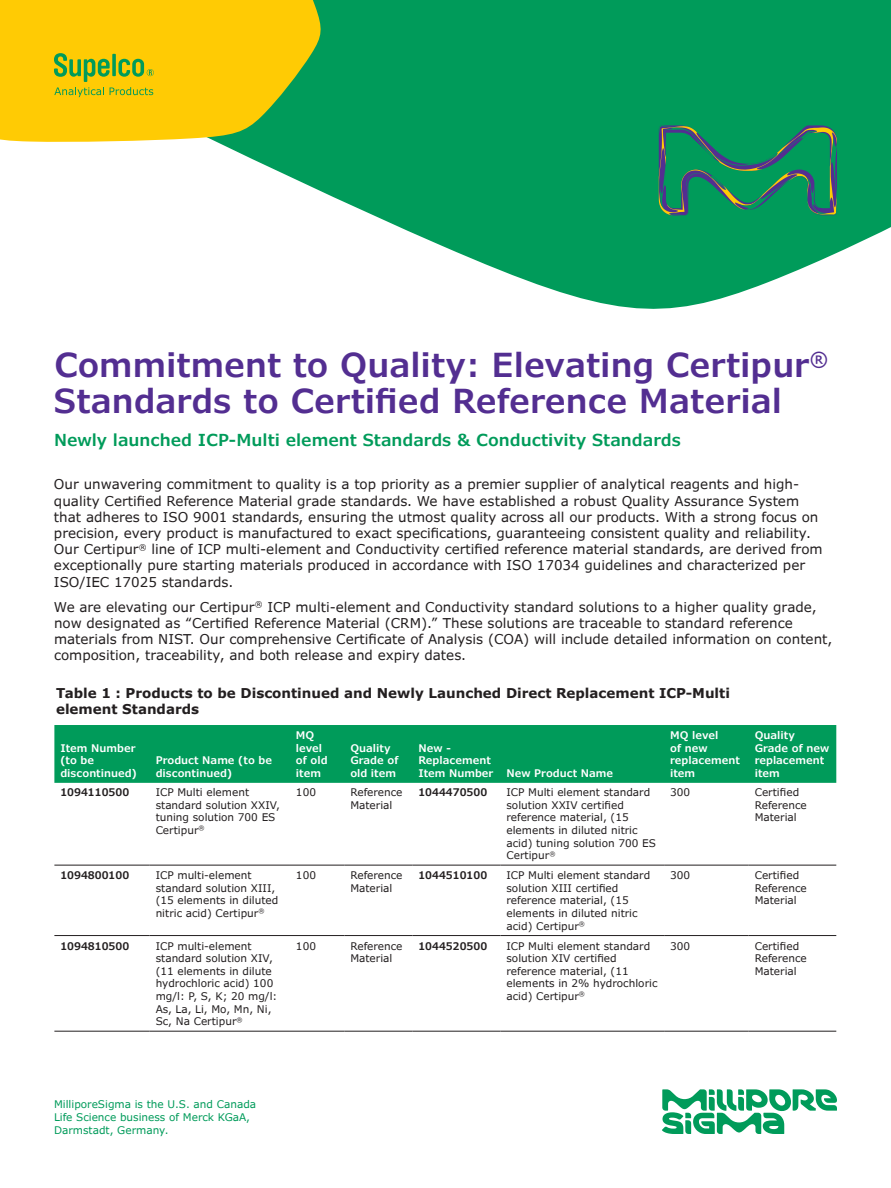
<style>
.page{position:relative;width:891px;height:1188px;background:#fff}
.page>*{position:absolute;margin:0;border:0;box-sizing:border-box;transform-origin:0 0}
.t1{font:600 33px/36px "Verdana Pro";color:#532e91}
.t2{font:600 16.5px "Verdana Pro";color:#009b5a}
.t3{font:13.5px/16.2px "Verdana Pro";color:#231f20}
.t4{font:700 13.5px/16.2px "Verdana Pro";color:#231f20}
.t5{font:10.5px/12.6px "Verdana Pro";color:#231f20}
.t6{font:600 10.5px/12.6px "Verdana Pro";color:#fff}
.t7{font:10.5px/12.6px "Verdana Pro";color:#009b5a}
.t8{font:600 10.5px "Verdana Pro";color:#231f20}
</style>
<div class="page">
<svg style="left:219px;top:0;width:672px;height:309px;fill:#009b5a"></svg>
<svg style="left:0;top:0;width:323px;height:143px;background:#e2c610"></svg>
<svg style="left:54px;top:53px;width:100px;height:44px;background:#babd1a"></svg>
<svg style="left:659px;top:125px;width:178px;height:90px;background:#1b8860"></svg>
<div style="left:54px;top:725px;width:782px;height:58px;background:#009b5a"></div>
<hr style="left:54px;top:1031px;width:96px;height:1px;background:#231f20">
<hr style="left:150px;top:1031px;width:140px;height:1px;background:#231f20">
<hr style="left:290px;top:1031px;width:54px;height:1px;background:#231f20">
<hr style="left:344px;top:1031px;width:68px;height:1px;background:#231f20">
<hr style="left:412px;top:1031px;width:89px;height:1px;background:#231f20">
<hr style="left:501px;top:1031px;width:163px;height:1px;background:#231f20">
<hr style="left:664px;top:1031px;width:85px;height:1px;background:#231f20">
<hr style="left:749px;top:1031px;width:87px;height:1px;background:#231f20">
<hr style="left:54px;top:865px;width:96px;height:1px;background:#231f20">
<hr style="left:150px;top:865px;width:140px;height:1px;background:#231f20">
<hr style="left:290px;top:865px;width:54px;height:1px;background:#231f20">
<hr style="left:344px;top:865px;width:68px;height:1px;background:#231f20">
<hr style="left:412px;top:865px;width:89px;height:1px;background:#231f20">
<hr style="left:501px;top:865px;width:163px;height:1px;background:#231f20">
<hr style="left:664px;top:865px;width:85px;height:1px;background:#231f20">
<hr style="left:749px;top:865px;width:87px;height:1px;background:#231f20">
<hr style="left:54px;top:935px;width:96px;height:1px;background:#231f20">
<hr style="left:150px;top:935px;width:140px;height:1px;background:#231f20">
<hr style="left:290px;top:935px;width:54px;height:1px;background:#231f20">
<hr style="left:344px;top:935px;width:68px;height:1px;background:#231f20">
<hr style="left:412px;top:935px;width:89px;height:1px;background:#231f20">
<hr style="left:501px;top:935px;width:163px;height:1px;background:#231f20">
<hr style="left:664px;top:935px;width:85px;height:1px;background:#231f20">
<hr style="left:749px;top:935px;width:87px;height:1px;background:#231f20">
<svg style="left:662px;top:1089px;width:175px;height:45px"></svg>
<h1 class="t1" style="left:54px;top:348px;width:776px">Commitment to Quality: Elevating Certipur<sup>®<br></sup>Standards to Certified Reference Material</h1>
<p class="t2" style="left:54px;top:429px;width:629px">Newly launched ICP-Multi element Standards &amp; Conductivity Standards</p>
<p class="t3" style="left:54px;top:477px;width:770px">Our unwavering commitment to quality is a top priority as a premier supplier of analytical reagents and high&shy;quality Certified Reference Material grade standards. We have established a robust Quality Assurance System that adheres to ISO 9001 standards, ensuring the utmost quality across all our products. With a strong focus on precision, every product is manufactured to exact specifications, guaranteeing consistent quality and reliability.<br>Our Certipur<sup>®</sup> line of ICP multi-element and Conductivity certified reference material standards, are derived from exceptionally pure starting materials produced in accordance with ISO 17034 guidelines and characterized per ISO/IEC 17025 standards.</p>
<p class="t3" style="left:54px;top:599px;width:780px">We are elevating our Certipur<sup>®</sup> ICP multi-element and Conductivity standard solutions to a higher quality grade, now designated as “Certified Reference Material (CRM).” These solutions are traceable to standard reference materials from NIST. Our comprehensive Certificate of Analysis (COA) will include detailed information on content, composition, traceability, and both release and expiry dates.</p>
<p class="t4" style="left:56px;top:685px;width:675px">Table 1 : Products to be Discontinued and Newly Launched Direct Replacement ICP-Multi element Standards</p>
<p class="t6" style="left:60px;top:742px;width:78px">Item Number (to be discontinued)</p>
<p class="t6" style="left:156px;top:754px;width:118px">Product Name (to be discontinued)</p>
<p class="t6" style="left:296px;top:729px;width:33px">MQ level of old item</p>
<p class="t6" style="left:350px;top:742px;width:50px">Quality<br>Grade of old item</p>
<p class="t6" style="left:418px;top:742px;width:196px">New -<br>Replacement<br>Item Number New Product Name</p>
<p class="t6" style="left:670px;top:729px;width:71px">MQ level<br>of new replacement item</p>
<p class="t6" style="left:755px;top:729px;width:76px">Quality<br>Grade of new replacement item</p>
<p class="t8" style="left:60px;top:786px;width:70px">1094110500</p>
<p class="t5" style="left:156px;top:786px;width:126px">ICP Multi element standard solution XXIV, tuning solution 700 ES<br>Certipur<sup>®</sup></p>
<p class="t5" style="left:296px;top:786px;width:22px">100</p>
<p class="t5" style="left:350px;top:786px;width:54px">Reference<br>Material</p>
<p class="t8" style="left:418px;top:786px;width:70px">1044470500</p>
<p class="t5" style="left:507px;top:786px;width:151px">ICP Multi element standard solution XXIV certified reference material, (15 elements in diluted nitric acid) tuning solution 700 ES<br>Certipur<sup>®</sup></p>
<p class="t5" style="left:670px;top:786px;width:22px">300</p>
<p class="t5" style="left:755px;top:786px;width:54px">Certified<br>Reference<br>Material</p>
<p class="t8" style="left:60px;top:869px;width:70px">1094800100</p>
<p class="t5" style="left:156px;top:869px;width:124px">ICP multi-element standard solution XIII, (15 elements in diluted nitric acid) Certipur<sup>®</sup></p>
<p class="t5" style="left:296px;top:869px;width:22px">100</p>
<p class="t5" style="left:350px;top:869px;width:54px">Reference<br>Material</p>
<p class="t8" style="left:418px;top:869px;width:70px">1044510100</p>
<p class="t5" style="left:507px;top:869px;width:145px">ICP Multi element standard solution XIII certified reference material, (15 elements in diluted nitric acid) Certipur<sup>®</sup></p>
<p class="t5" style="left:670px;top:869px;width:22px">300</p>
<p class="t5" style="left:755px;top:869px;width:54px">Certified<br>Reference<br>Material</p>
<p class="t8" style="left:60px;top:939px;width:70px">1094810500</p>
<p class="t5" style="left:156px;top:940px;width:123px">ICP multi-element standard solution XIV, (11 elements in dilute hydrochloric acid) 100 mg/l: P, S, K; 20 mg/l:<br>As, La, Li, Mo, Mn, Ni,<br>Sc, Na Certipur<sup>®</sup></p>
<p class="t5" style="left:296px;top:940px;width:22px">100</p>
<p class="t5" style="left:350px;top:940px;width:54px">Reference<br>Material</p>
<p class="t8" style="left:418px;top:939px;width:70px">1044520500</p>
<p class="t5" style="left:507px;top:940px;width:153px">ICP Multi element standard solution XIV certified reference material, (11 elements in 2% hydrochloric acid) Certipur<sup>®</sup></p>
<p class="t5" style="left:670px;top:940px;width:22px">300</p>
<p class="t5" style="left:755px;top:940px;width:54px">Certified<br>Reference<br>Material</p>
<p class="t7" style="left:54px;top:1098px;width:204px">MilliporeSigma is the U.S. and Canada<br>Life Science business of Merck KGaA,<br>Darmstadt, Germany.</p>
</div>
